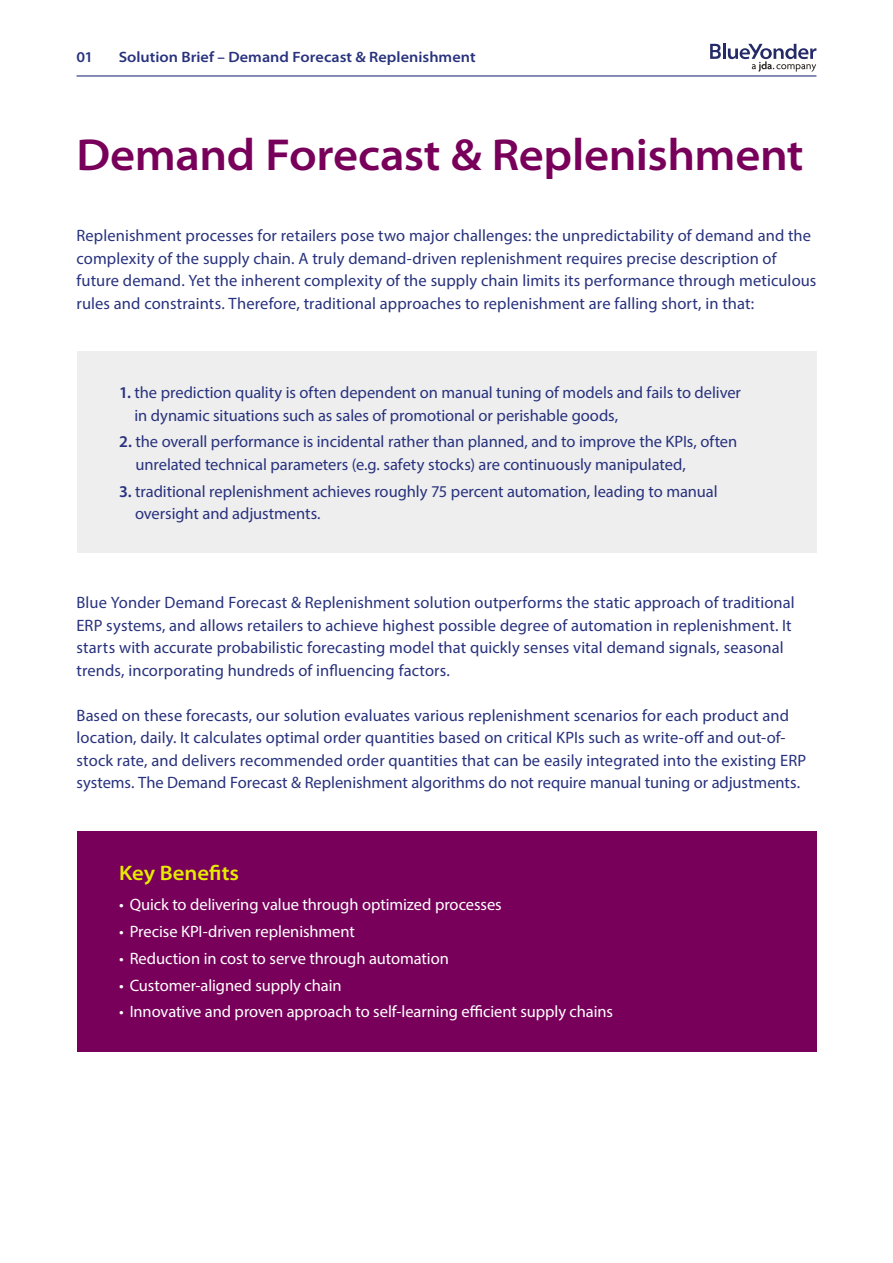
<style>
.page{position:relative;width:893px;height:1263px;background:#fff}
.page>*{position:absolute;margin:0;border:0;box-sizing:border-box;transform-origin:0 0}
.t1{font:600 semi-expanded 45px "Myriad Pro";letter-spacing:-.01em;color:#78005a}
.t2{font:600 semi-expanded 21px "Myriad Pro";color:#e6eb00}
.t3{font:16.5px/22.5px "Myriad Pro";letter-spacing:.005em;color:#28327d}
.t4{font:16.5px "Myriad Pro";letter-spacing:-.005em;color:#fff}
.t5{font:600 semi-expanded 15px "Myriad Pro";letter-spacing:.005em;color:#28327d}
.s1{font-weight:600}
</style>
<div class="page">
<hr style="left:77px;top:75px;width:739px;height:2px;background:#28327d">
<svg style="left:710px;top:44px;width:106px;height:28px"></svg>
<div style="left:77px;top:831px;width:739px;height:220px;background:#78005a"></div>
<div style="left:77px;top:352px;width:739px;height:201px;background:#eee"></div>
<p class="t5" style="left:77px;top:49px;width:18px">01</p>
<p class="t5" style="left:119px;top:49px;width:358px">Solution Brief – Demand Forecast &amp; Replenishment</p>
<h1 class="t1" style="left:77px;top:130px;width:729px">Demand Forecast &amp; Replenishment</h1>
<p class="t3" style="left:77px;top:224px;width:741px">Replenishment processes for retailers pose two major challenges: the unpredictability of demand and the complexity of the supply chain. A truly demand-driven replenishment requires precise description of future demand. Yet the inherent complexity of the supply chain limits its performance through meticulous rules and constraints. Therefore, traditional approaches to replenishment are falling short, in that:</p>
<p class="t3" style="left:134px;top:381px;width:608px;text-indent:-15px"><span class="s1">1.</span> the prediction quality is often dependent on manual tuning of models and fails to deliver in dynamic situations such as sales of promotional or perishable goods,</p>
<p class="t3" style="left:135px;top:430px;width:603px;text-indent:-16px"><span class="s1">2.</span> the overall performance is incidental rather than planned, and to improve the KPIs, often unrelated technical parameters (e.g. safety stocks) are continuously manipulated,</p>
<p class="t3" style="left:135px;top:479px;width:584px;text-indent:-16px"><span class="s1">3.</span> traditional replenishment achieves roughly 75 percent automation, leading to manual oversight and adjustments.</p>
<p class="t3" style="left:77px;top:591px;width:720px">Blue Yonder Demand Forecast &amp; Replenishment solution outperforms the static approach of traditional ERP systems, and allows retailers to achieve highest possible degree of automation in replenishment. It starts with accurate probabilistic forecasting model that quickly senses vital demand signals, seasonal trends, incorporating hundreds of influencing factors.</p>
<p class="t3" style="left:77px;top:704px;width:731px">Based on these forecasts, our solution evaluates various replenishment scenarios for each product and location, daily. It calculates optimal order quantities based on critical KPIs such as write-off and out-of&shy;stock rate, and delivers recommended order quantities that can be easily integrated into the existing ERP systems. The Demand Forecast &amp; Replenishment algorithms do not require manual tuning or adjustments.</p>
<p class="t2" style="left:119px;top:862px;width:122px">Key Benefits</p>
<p class="t4" style="left:119px;top:895px;width:384px">• Quick to delivering value through optimized processes</p>
<p class="t4" style="left:119px;top:921px;width:237px">• Precise KPI-driven replenishment</p>
<p class="t4" style="left:119px;top:948px;width:331px">• Reduction in cost to serve through automation</p>
<p class="t4" style="left:119px;top:975px;width:224px">• Customer-aligned supply chain</p>
<p class="t4" style="left:119px;top:1002px;width:495px">• Innovative and proven approach to self-learning efficient supply chains</p>
</div>
